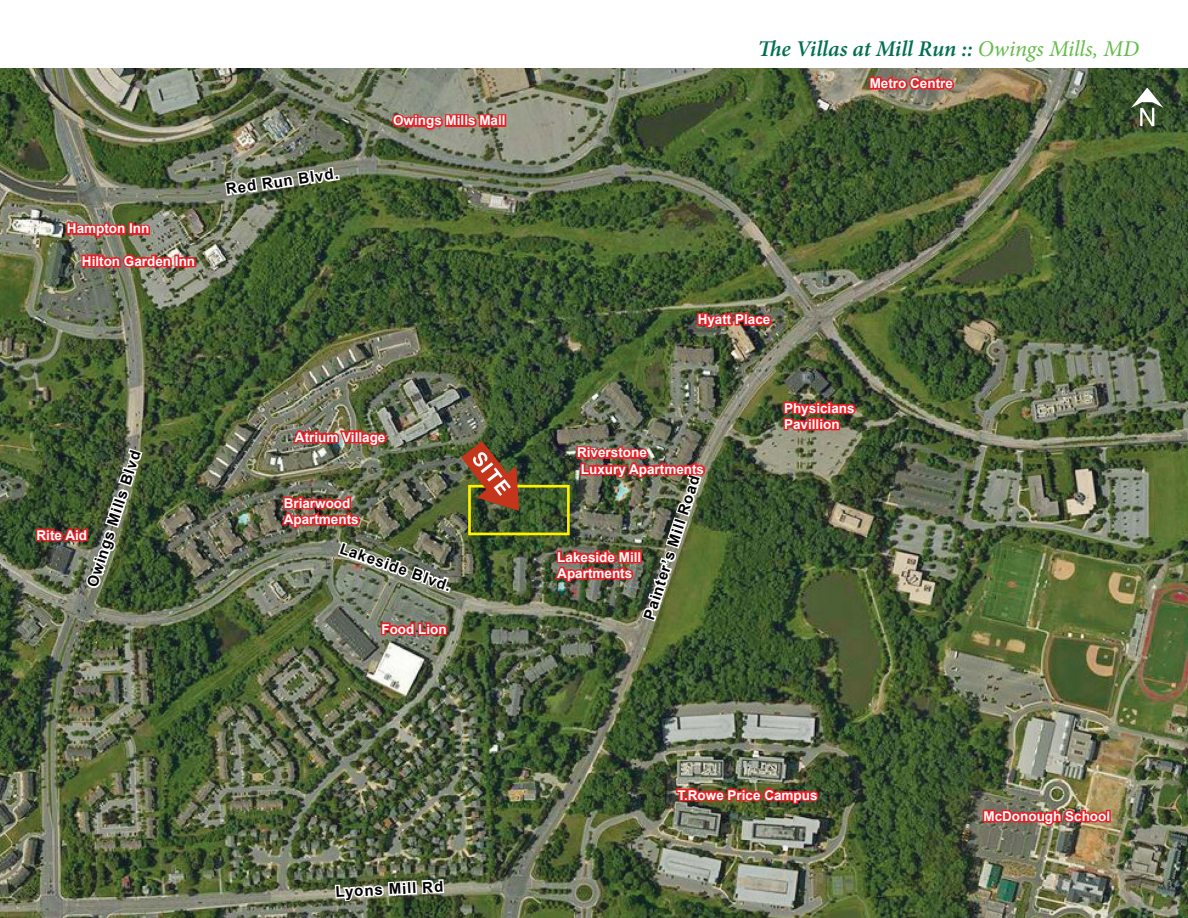
<style>
.page{position:relative;width:1188px;height:918px;background:#fff}
.page>*{position:absolute;margin:0;border:0;box-sizing:border-box;transform-origin:0 0}
.t1{font:italic 600 22.5px "Minion Pro";letter-spacing:-.005em;color:#006f51}
.t2{font:700 15px "Arial";color:#000}
.t3{font:700 13.5px/16.2px "Arial";color:#fff}
.s1{font-weight:400;color:#62bb46}
</style>
<div class="page">
<img style="left:0;top:69px;width:1188px;height:849px">
<div style="left:468px;top:485px;width:102px;height:50px;border:3px solid #fff200"></div>
<img style="left:461px;top:441px;width:58px;height:70px">
<svg style="left:1131px;top:87px;width:33px;height:39px"></svg>
<svg style="left:223px;top:165px;width:117px;height:33px"></svg>
<img style="left:981px;top:789px;width:129px;height:41px">
<div style="left:1106px;top:810px;width:5px;height:12px;border:3px solid #ed1d24"></div>
<img style="left:675px;top:783px;width:146px;height:26px">
<svg style="left:390px;top:94px;width:112px;height:40px;background:#a37166"></svg>
<div style="left:498px;top:114px;width:4px;height:13px;border:3px solid #ed1d24"></div>
<div style="left:501px;top:114px;width:5px;height:13px;border:3px solid #ed1d24"></div>
<img style="left:696px;top:309px;width:78px;height:23px">
<svg style="left:65px;top:219px;width:87px;height:20px;background:#b04e43"></svg>
<svg style="left:80px;top:251px;width:117px;height:19px;background:#b94e48"></svg>
<img style="left:782px;top:399px;width:76px;height:37px">
<img style="left:553px;top:443px;width:154px;height:180px">
<img style="left:279px;top:492px;width:83px;height:38px">
<img style="left:291px;top:426px;width:98px;height:23px">
<svg style="left:379px;top:621px;width:70px;height:17px"></svg>
<svg style="left:868px;top:68px;width:88px;height:29px;background:#a86155"></svg>
<img style="left:336px;top:540px;width:117px;height:55px">
<img style="left:333px;top:861px;width:113px;height:43px">
<img style="left:34px;top:446px;width:110px;height:144px">
<p class="t3" style="left:67px;top:221px;width:84px">Hampton Inn</p>
<p class="t3" style="left:82px;top:253px;width:115px">Hilton Garden Inn</p>
<p class="t2" style="left:225px;top:179px;width:115px;rotate:-8deg">Red Run Blvd.</p>
<p class="t3" style="left:393px;top:113px;width:114px">Owings Mills Mall</p>
<p class="t2" style="left:82px;top:584px;width:144px;rotate:-72deg">Owings Mills Blvd</p>
<p class="t3" style="left:37px;top:527px;width:52px">Rite Aid</p>
<p class="t3" style="left:295px;top:429px;width:92px">Atrium Village</p>
<p class="t3" style="left:284px;top:495px;width:77px">Briarwood<br>Apartments</p>
<p class="t2" style="left:344px;top:539px;width:118px;rotate:19deg">Lakeside Blvd.</p>
<p class="t3" style="left:381px;top:621px;width:67px">Food Lion</p>
<h1 class="t1" style="left:758px;top:33px;width:383px">The Villas at Mill Run :: <span class="s1">Owings Mills, MD</span></h1>
<p class="t3" style="left:870px;top:75px;width:85px">Metro Centre</p>
<p class="t3" style="left:698px;top:312px;width:74px">Hyatt Place</p>
<p class="t3" style="left:577px;top:445px;width:129px">Riverstone<br>Luxury Apartments</p>
<p class="t2" style="left:639px;top:616px;width:152px;rotate:-72deg">Painter’s Mill Road</p>
<p class="t3" style="left:557px;top:549px;width:86px">Lakeside Mill<br>Apartments</p>
<p class="t3" style="left:784px;top:400px;width:72px">Physicians<br>Pavillion</p>
<p class="t2" style="left:335px;top:882px;width:109px;rotate:-3deg">Lyons Mill Rd</p>
<p class="t3" style="left:677px;top:787px;width:142px">T.Rowe Price Campus</p>
<p class="t3" style="left:983px;top:808px;width:128px">McDonough School</p>
</div>
